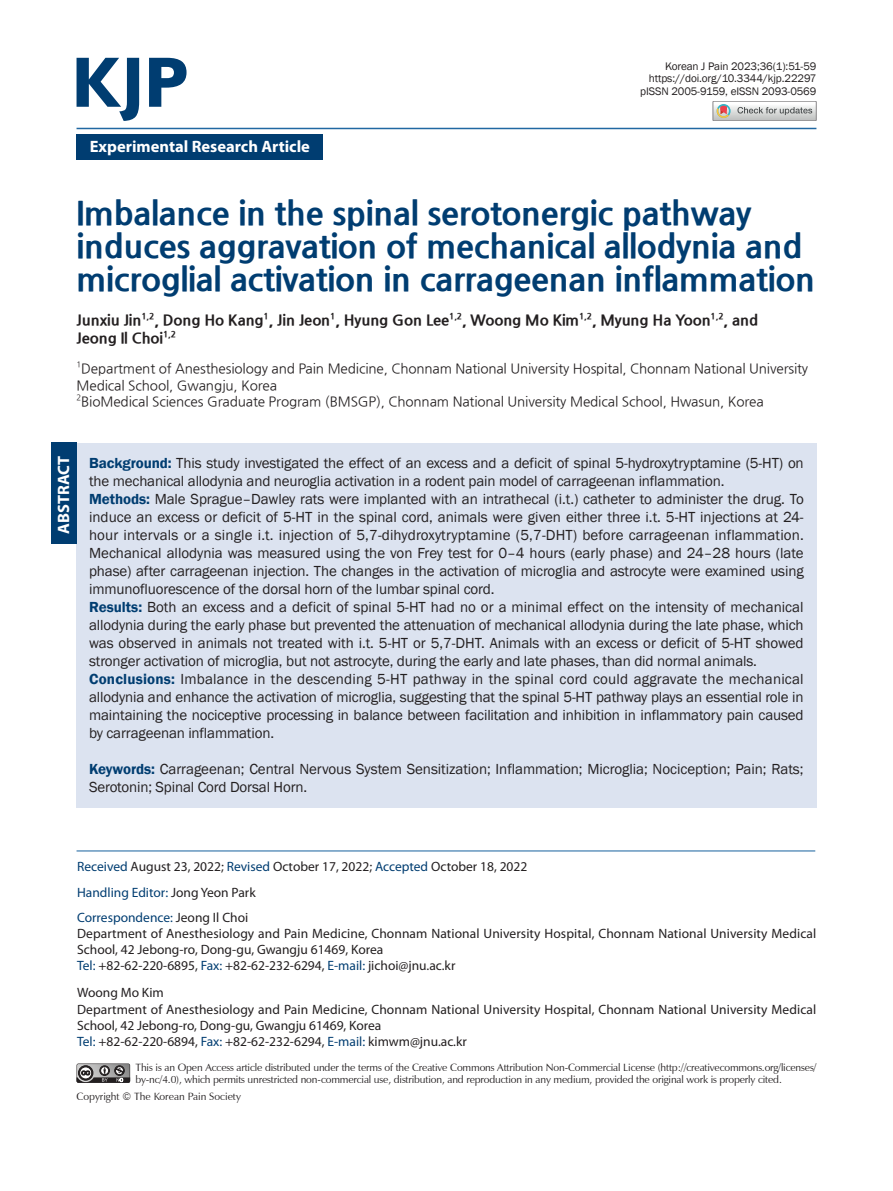
<style>
.page{position:relative;width:893px;height:1191px;background:#fff}
.page>*{position:absolute;margin:0;border:0;box-sizing:border-box;transform-origin:0 0}
.t1{font:800 33px/33px "Nanum Gothic";letter-spacing:-.01em;color:#003d71}
.t2{font:700 16.5px "Myriad Pro";color:#fff}
.t3{font:15px/18px "Franklin Gothic";letter-spacing:-.01em;color:#231f20}
.t4{font:800 15px "Nanum Gothic";letter-spacing:-.01em;color:#231f20}
.t5{font:13.5px/16.2px "Myriad Pro";color:#231f20}
.t6{font:13.5px/16.5px "Nanum Gothic";letter-spacing:-.01em;color:#231f20}
.t7{font:11.25px/12.8px "Franklin Gothic";letter-spacing:-.01em;color:#231f20;text-align:right}
.t8{font:10.5px/12.6px "Zapf Humanist 601 BT";letter-spacing:-.015em;color:#231f20}
.t9{font:800 8.7px "Nanum Gothic";color:#231f20}
.t10{font:7.8px "Nanum Gothic";color:#231f20}
.s1{font-weight:600;color:#003d71}
.s2{color:#003d71}
</style>
<div class="page">
<svg style="left:77px;top:1063px;width:53px;height:19px"></svg>
<hr style="left:77px;top:128px;width:739px;height:1px;background:#2168a2">
<hr style="left:77px;top:850px;width:738px;height:1px;background:#2168a2">
<div style="left:77px;top:134px;width:246px;height:26px;background:#003d71"></div>
<div style="left:76px;top:443px;width:740px;height:364px;background:#dce3f0"></div>
<div style="left:51px;top:443px;width:25px;height:101px;background:#003d71"></div>
<svg style="left:713px;top:101px;width:103px;height:20px"></svg>
<svg style="left:77px;top:58px;width:62px;height:63px"></svg>
<svg style="left:149px;top:58px;width:38px;height:49px"></svg>
<p class="t2" style="left:90px;top:136px;width:222px">Experimental Research Article</p>
<p class="t7" style="left:640px;top:60px;width:178px">Korean J Pain 2023;36(1):51-59 https://doi.org/10.3344/kjp.22297 pISSN 2005-9159, eISSN 2093-0569</p>
<h1 class="t1" style="left:77px;top:197px;width:740px">Imbalance in the spinal serotonergic pathway induces aggravation of mechanical allodynia and microglial activation in carrageenan inflammation</h1>
<p class="t4" style="left:77px;top:313px;width:67px">Junxiu Jin</p>
<p class="t9" style="left:141px;top:311px;width:15px">1,2</p>
<p class="t4" style="left:154px;top:313px;width:296px">, Dong Ho Kang , Jin Jeon , Hyung Gon Lee</p>
<p class="t9" style="left:264px;top:311px;width:7px">1</p>
<p class="t9" style="left:330px;top:311px;width:7px">1</p>
<p class="t9" style="left:449px;top:311px;width:15px">1,2</p>
<p class="t4" style="left:462px;top:313px;width:119px">, Woong Mo Kim</p>
<p class="t9" style="left:579px;top:311px;width:15px">1,2</p>
<p class="t4" style="left:592px;top:313px;width:120px">, Myung Ha Yoon</p>
<p class="t9" style="left:711px;top:311px;width:15px">1,2</p>
<p class="t4" style="left:724px;top:313px;width:36px">, and</p>
<p class="t4" style="left:77px;top:331px;width:88px">Jeong Il Choi</p>
<p class="t9" style="left:163px;top:329px;width:15px">1,2</p>
<p class="t10" style="left:77px;top:360px;width:6px">1</p>
<p class="t6" style="left:77px;top:361px;width:733px;text-indent:5px">Department of Anesthesiology and Pain Medicine, Chonnam National University Hospital, Chonnam National University<br>Medical School, Gwangju, Korea</p>
<p class="t10" style="left:77px;top:393px;width:6px">2</p>
<p class="t6" style="left:81px;top:394px;width:684px">BioMedical Sciences Graduate Program (BMSGP), Chonnam National University Medical School, Hwasun, Korea</p>
<p class="t2" style="left:53px;top:534px;width:80px;rotate:-90deg">ABSTRACT</p>
<p class="t3" style="left:89px;top:454px;width:716px"><span class="s1">Background:</span> This study investigated the effect of an excess and a deficit of spinal 5-hydroxytryptamine (5-HT) on the mechanical allodynia and neuroglia activation in a rodent pain model of carrageenan inflammation.<br><span class="s1">Methods:</span> Male Sprague–Dawley rats were implanted with an intrathecal (i.t.) catheter to administer the drug. To induce an excess or deficit of 5-HT in the spinal cord, animals were given either three i.t. 5-HT injections at 24- hour intervals or a single i.t. injection of 5,7-dihydroxytryptamine (5,7-DHT) before carrageenan inflammation.<br>Mechanical allodynia was measured using the von Frey test for 0–4 hours (early phase) and 24–28 hours (late phase) after carrageenan injection. The changes in the activation of microglia and astrocyte were examined using immunofluorescence of the dorsal horn of the lumbar spinal cord.<br><span class="s1">Results:</span> Both an excess and a deficit of spinal 5-HT had no or a minimal effect on the intensity of mechanical allodynia during the early phase but prevented the attenuation of mechanical allodynia during the late phase, which was observed in animals not treated with i.t. 5-HT or 5,7-DHT. Animals with an excess or deficit of 5-HT showed stronger activation of microglia, but not astrocyte, during the early and late phases, than did normal animals.<br><span class="s1">Conclusions:</span> Imbalance in the descending 5-HT pathway in the spinal cord could aggravate the mechanical allodynia and enhance the activation of microglia, suggesting that the spinal 5-HT pathway plays an essential role in maintaining the nociceptive processing in balance between facilitation and inhibition in inflammatory pain caused by carrageenan inflammation.</p>
<p class="t3" style="left:89px;top:760px;width:716px"><span class="s1">Keywords:</span> Carrageenan; Central Nervous System Sensitization; Inflammation; Microglia; Nociception; Pain; Rats;<br>Serotonin; Spinal Cord Dorsal Horn.</p>
<p class="t5" style="left:77px;top:854px;width:452px;line-height:25.2px"><span class="s2">Received</span> August 23, 2022; <span class="s2">Revised</span> October 17, 2022; <span class="s2">Accepted</span> October 18, 2022<br><span class="s2">Handling Editor:</span> Jong Yeon Park<br><span class="s2">Correspondence:</span> Jeong Il Choi</p>
<p class="t5" style="left:77px;top:925px;width:741px">Department of Anesthesiology and Pain Medicine, Chonnam National University Hospital, Chonnam National University Medical<br>School, 42 Jebong-ro, Dong-gu, Gwangju 61469, Korea<br><span class="s2">Tel:</span> +82-62-220-6895, <span class="s2">Fax:</span> +82-62-232-6294, <span class="s2">E-mail:</span> jichoi@jnu.ac.kr</p>
<p class="t5" style="left:77px;top:984px;width:741px">Woong Mo Kim<br>Department of Anesthesiology and Pain Medicine, Chonnam National University Hospital, Chonnam National University Medical School, 42 Jebong-ro, Dong-gu, Gwangju 61469, Korea<br><span class="s2">Tel:</span> +82-62-220-6894, <span class="s2">Fax:</span> +82-62-232-6294, <span class="s2">E-mail:</span> kimwm@jnu.ac.kr</p>
<p class="t8" style="left:135px;top:1060px;width:682px">This is an Open Access article distributed under the terms of the Creative Commons Attribution Non-Commercial License (http://creativecommons.org/licenses/ by-nc/4.0), which permits unrestricted non-commercial use, distribution, and reproduction in any medium, provided the original work is properly cited.</p>
<p class="t8" style="left:77px;top:1090px;width:166px">Copyright © The Korean Pain Society</p>
</div>
